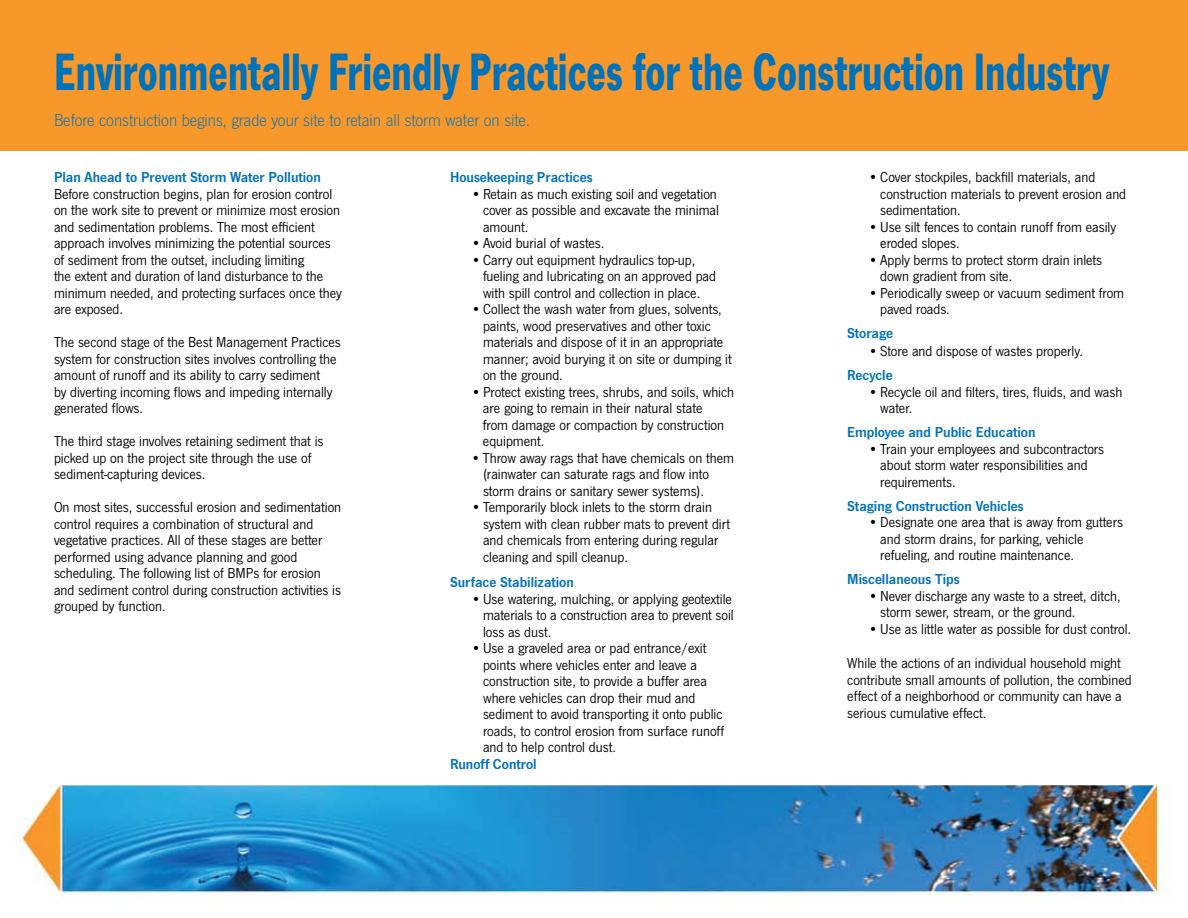
<style>
.page{position:relative;width:1188px;height:918px;background:#fff}
.page>*{position:absolute;margin:0;border:0;box-sizing:border-box;transform-origin:0 0}
.t1{font:700 54.6px "News Got T";color:#0072ba;scale:.71 1}
.t2{font:18px "News Got T Ligh";color:#0072ba}
.t3{font:15px/16.5px "News Got T";color:#000}
.t4{font:600 15px "News Got T";color:#0072ba}
</style>
<div class="page">
<div style="left:0;top:0;width:1188px;height:150px;background:#f8982a"></div>
<img style="left:16px;top:785px;width:1148px;height:118px">
<h1 class="t1" style="left:54px;top:39px;width:1488px">Environmentally Friendly Practices for the Construction Industry</h1>
<p class="t2" style="left:54px;top:110px;width:478px">Before construction begins, grade your site to retain all storm water on site.</p>
<p class="t4" style="left:54px;top:168px;width:268px">Plan Ahead to Prevent Storm Water Pollution</p>
<p class="t3" style="left:54px;top:185px;width:289px">Before construction begins, plan for erosion control on the work site to prevent or minimize most erosion and sedimentation problems. The most efficient approach involves minimizing the potential sources of sediment from the outset, including limiting<br>the extent and duration of land disturbance to the minimum needed, and protecting surfaces once they are exposed.</p>
<p class="t3" style="left:54px;top:334px;width:288px">The second stage of the Best Management Practices system for construction sites involves controlling the amount of runoff and its ability to carry sediment<br>by diverting incoming flows and impeding internally generated flows.</p>
<p class="t3" style="left:54px;top:433px;width:271px">The third stage involves retaining sediment that is picked up on the project site through the use of sediment-capturing devices.</p>
<p class="t3" style="left:54px;top:499px;width:289px">On most sites, successful erosion and sedimentation control requires a combination of structural and vegetative practices. All of these stages are better performed using advance planning and good scheduling. The following list of BMPs for erosion and sediment control during construction activities is grouped by function.</p>
<p class="t4" style="left:450px;top:168px;width:144px">Housekeeping Practices</p>
<p class="t3" style="left:483px;top:185px;width:238px;text-indent:-12px">• Retain as much existing soil and vegetation cover as possible and excavate the minimal amount.</p>
<p class="t3" style="left:471px;top:235px;width:135px">• Avoid burial of wastes.</p>
<p class="t3" style="left:483px;top:251px;width:235px;text-indent:-12px">• Carry out equipment hydraulics top-up, fueling and lubricating on an approved pad with spill control and collection in place.</p>
<p class="t3" style="left:483px;top:301px;width:250px;text-indent:-12px">• Collect the wash water from glues, solvents, paints, wood preservatives and other toxic materials and dispose of it in an appropriate manner; avoid burying it on site or dumping it on the ground.</p>
<p class="t3" style="left:483px;top:383px;width:253px;text-indent:-12px">• Protect existing trees, shrubs, and soils, which are going to remain in their natural state<br>from damage or compaction by construction equipment.</p>
<p class="t3" style="left:483px;top:449px;width:253px;text-indent:-12px">• Throw away rags that have chemicals on them (rainwater can saturate rags and flow into storm drains or sanitary sewer systems).</p>
<p class="t3" style="left:483px;top:499px;width:249px;text-indent:-12px">• Temporarily block inlets to the storm drain system with clean rubber mats to prevent dirt and chemicals from entering during regular cleaning and spill cleanup.</p>
<p class="t4" style="left:450px;top:573px;width:125px">Surface Stabilization</p>
<p class="t3" style="left:483px;top:590px;width:252px;text-align:justify;text-indent:-12px">• Use watering, mulching, or applying geotextile materials to a construction area to prevent soil loss as dust.</p>
<p class="t3" style="left:483px;top:640px;width:243px;text-indent:-12px">• Use a graveled area or pad entrance/exit points where vehicles enter and leave a construction site, to provide a buffer area where vehicles can drop their mud and sediment to avoid transporting it onto public roads, to control erosion from surface runoff and to help control dust.</p>
<p class="t4" style="left:450px;top:755px;width:88px">Runoff Control</p>
<p class="t3" style="left:880px;top:169px;width:247px;text-indent:-12px">• Cover stockpiles, backfill materials, and construction materials to prevent erosion and sedimentation.</p>
<p class="t3" style="left:880px;top:218px;width:237px;text-indent:-12px">• Use silt fences to contain runoff from easily eroded slopes.</p>
<p class="t3" style="left:880px;top:251px;width:223px;text-indent:-12px">• Apply berms to protect storm drain inlets down gradient from site.</p>
<p class="t3" style="left:880px;top:284px;width:245px;text-indent:-12px">• Periodically sweep or vacuum sediment from paved roads.</p>
<p class="t4" style="left:847px;top:324px;width:47px">Storage</p>
<p class="t3" style="left:868px;top:343px;width:216px">• Store and dispose of wastes properly.</p>
<p class="t4" style="left:847px;top:366px;width:47px">Recycle</p>
<p class="t3" style="left:880px;top:383px;width:244px;text-indent:-12px">• Recycle oil and filters, tires, fluids, and wash water.</p>
<p class="t4" style="left:847px;top:423px;width:190px">Employee and Public Education</p>
<p class="t3" style="left:880px;top:440px;width:225px;text-indent:-12px">• Train your employees and subcontractors about storm water responsibilities and requirements.</p>
<p class="t4" style="left:847px;top:497px;width:178px">Staging Construction Vehicles</p>
<p class="t3" style="left:880px;top:514px;width:244px;text-indent:-12px">• Designate one area that is away from gutters and storm drains, for parking, vehicle refueling, and routine maintenance.</p>
<p class="t4" style="left:847px;top:570px;width:114px">Miscellaneous Tips</p>
<p class="t3" style="left:880px;top:587px;width:242px;text-indent:-12px">• Never discharge any waste to a street, ditch, storm sewer, stream, or the ground.</p>
<p class="t3" style="left:868px;top:620px;width:265px">• Use as little water as possible for dust control.</p>
<p class="t3" style="left:847px;top:655px;width:286px">While the actions of an individual household might contribute small amounts of pollution, the combined effect of a neighborhood or community can have a serious cumulative effect.</p>
</div>
